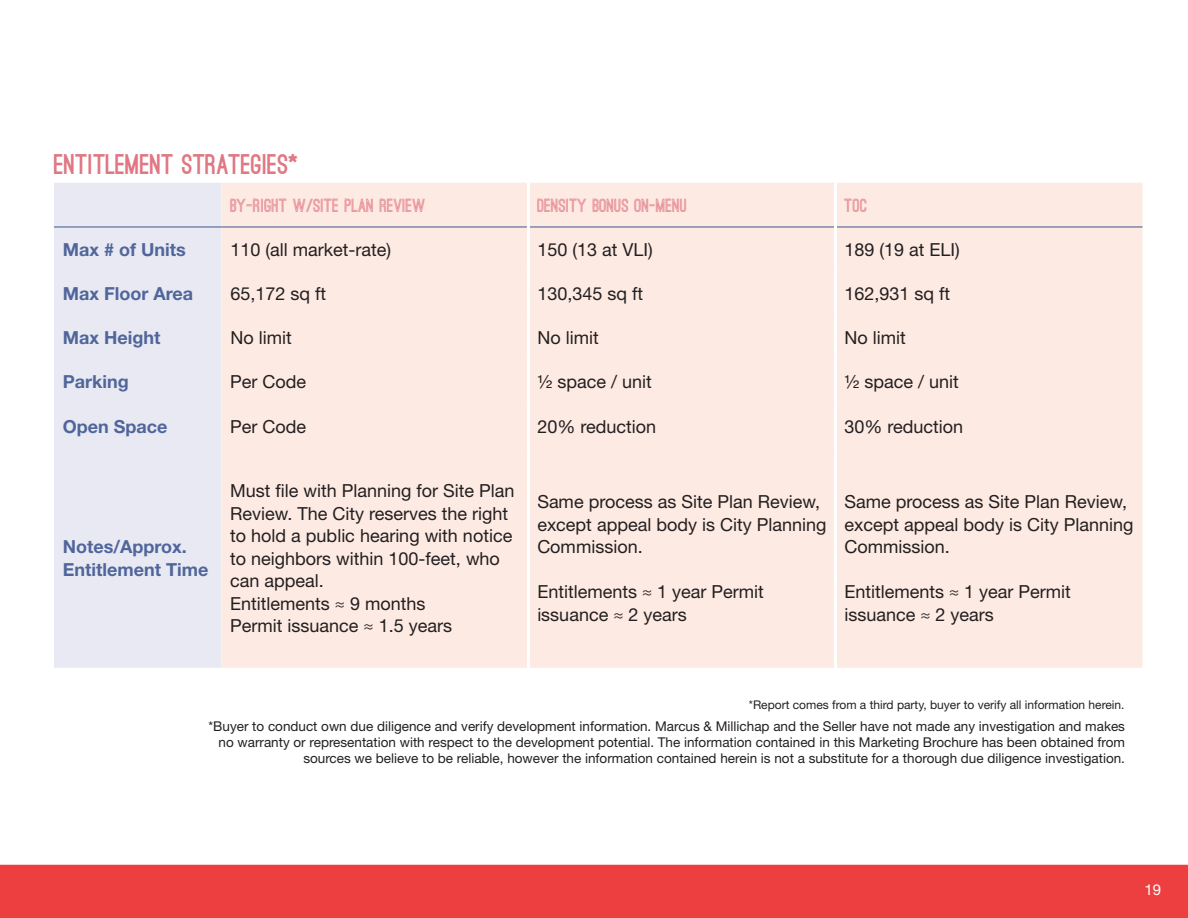
<style>
.page{position:relative;width:1188px;height:918px;background:#fff}
.page>*{position:absolute;margin:0;border:0;box-sizing:border-box;transform-origin:0 0}
.subheader{font:900 27px "Ostrich Sans";color:#e07783}
.body{font:18px/22.5px "Helvetica Neue LT Std";color:#231f20}
.body-2{font:700 18px/22.5px "Helvetica Neue LT Std";color:#50669b}
.table_sub{font:700 18px "Ostrich Sans";color:#e07783}
.t1{font:15px "Helvetica Neue LT Std";color:#fff}
.body-3{font:13.5px/16.2px "Helvetica Neue LT Std";color:#231f20;text-align:right}
.body-4{font:12px "Helvetica Neue LT Std";color:#231f20}
</style>
<div class="page">
<div style="left:0;top:864px;width:1188px;height:54px;background:#ee3f40"></div>
<div style="left:54px;top:183px;width:167px;height:485px;background:#e8e9f2"></div>
<div style="left:221px;top:183px;width:922px;height:485px;background:#fdeae3"></div>
<hr style="left:54px;top:226px;width:167px;height:2px;background:#50669b">
<hr style="left:221px;top:226px;width:306px;height:2px;background:#50669b">
<hr style="left:530px;top:226px;width:304px;height:2px;background:#50669b">
<hr style="left:837px;top:226px;width:306px;height:2px;background:#50669b">
<hr style="left:527px;top:183px;width:3px;height:44px;background:#fff">
<hr style="left:527px;top:227px;width:3px;height:44px;background:#fff">
<hr style="left:527px;top:271px;width:3px;height:45px;background:#fff">
<hr style="left:527px;top:316px;width:3px;height:44px;background:#fff">
<hr style="left:527px;top:360px;width:3px;height:44px;background:#fff">
<hr style="left:527px;top:404px;width:3px;height:44px;background:#fff">
<hr style="left:527px;top:448px;width:3px;height:220px;background:#fff">
<hr style="left:834px;top:183px;width:3px;height:44px;background:#fff">
<hr style="left:834px;top:227px;width:3px;height:44px;background:#fff">
<hr style="left:834px;top:271px;width:3px;height:45px;background:#fff">
<hr style="left:834px;top:316px;width:3px;height:44px;background:#fff">
<hr style="left:834px;top:360px;width:3px;height:44px;background:#fff">
<hr style="left:834px;top:404px;width:3px;height:44px;background:#fff">
<hr style="left:834px;top:448px;width:3px;height:220px;background:#fff">
<p class="subheader" style="left:54px;top:154px;width:246px">ENTITLEMENT STRATEGIES*</p>
<p class="table_sub" style="left:230px;top:198px;width:197px">BY-RIGHT W/SITE PLAN REVIEW</p>
<p class="table_sub" style="left:537px;top:198px;width:152px">DENSITY BONUS ON-MENU</p>
<p class="table_sub" style="left:844px;top:198px;width:24px">TOC</p>
<p class="body-2" style="left:63px;top:237px;width:124px">Max # of Units</p>
<p class="body" style="left:230px;top:238px;width:162px">110 (all market-rate)</p>
<p class="body" style="left:537px;top:238px;width:117px">150 (13 at VLI)</p>
<p class="body" style="left:844px;top:238px;width:117px">189 (19 at ELI)</p>
<p class="body-2" style="left:63px;top:282px;width:132px">Max Floor Area</p>
<p class="body" style="left:230px;top:282px;width:97px">65,172 sq ft</p>
<p class="body" style="left:537px;top:282px;width:107px">130,345 sq ft</p>
<p class="body" style="left:844px;top:282px;width:107px">162,931 sq ft</p>
<p class="body-2" style="left:63px;top:326px;width:99px">Max Height</p>
<p class="body" style="left:230px;top:326px;width:63px">No limit</p>
<p class="body" style="left:537px;top:326px;width:63px">No limit</p>
<p class="body" style="left:844px;top:326px;width:63px">No limit</p>
<p class="body-2" style="left:63px;top:370px;width:67px">Parking</p>
<p class="body" style="left:230px;top:370px;width:77px">Per Code</p>
<p class="body" style="left:537px;top:370px;width:116px">½ space / unit</p>
<p class="body" style="left:844px;top:370px;width:116px">½ space / unit</p>
<p class="body-2" style="left:63px;top:415px;width:106px">Open Space</p>
<p class="body" style="left:230px;top:415px;width:77px">Per Code</p>
<p class="body" style="left:537px;top:415px;width:120px">20% reduction</p>
<p class="body" style="left:844px;top:415px;width:120px">30% reduction</p>
<p class="body-2" style="left:63px;top:535px;width:147px">Notes/Approx.<br>Entitlement Time</p>
<p class="body" style="left:230px;top:479px;width:286px">Must file with Planning for Site Plan<br>Review. The City reserves the right to hold a public hearing with notice to neighbors within 100-feet, who can appeal.</p>
<p class="body" style="left:230px;top:592px;width:223px">Entitlements ≈ 9 months<br>Permit issuance ≈ 1.5 years</p>
<p class="body" style="left:537px;top:490px;width:291px">Same process as Site Plan Review, except appeal body is City Planning<br>Commission.</p>
<p class="body" style="left:537px;top:580px;width:228px">Entitlements ≈ 1 year Permit issuance ≈ 2 years</p>
<p class="body" style="left:844px;top:490px;width:291px">Same process as Site Plan Review, except appeal body is City Planning<br>Commission.</p>
<p class="body" style="left:844px;top:580px;width:228px">Entitlements ≈ 1 year Permit issuance ≈ 2 years</p>
<p class="body-4" style="left:749px;top:697px;width:377px">*Report comes from a third party, buyer to verify all information herein.</p>
<p class="body-3" style="left:209px;top:717px;width:918px">*Buyer to conduct own due diligence and verify development information. Marcus &amp; Millichap and the Seller have not made any investigation and makes no warranty or representation with respect to the development potential. The information contained in this Marketing Brochure has been obtained from sources we believe to be reliable, however the information contained herein is not a substitute for a thorough due diligence investigation.</p>
<p class="t1" style="left:1144px;top:881px;width:18px">19</p>
</div>
